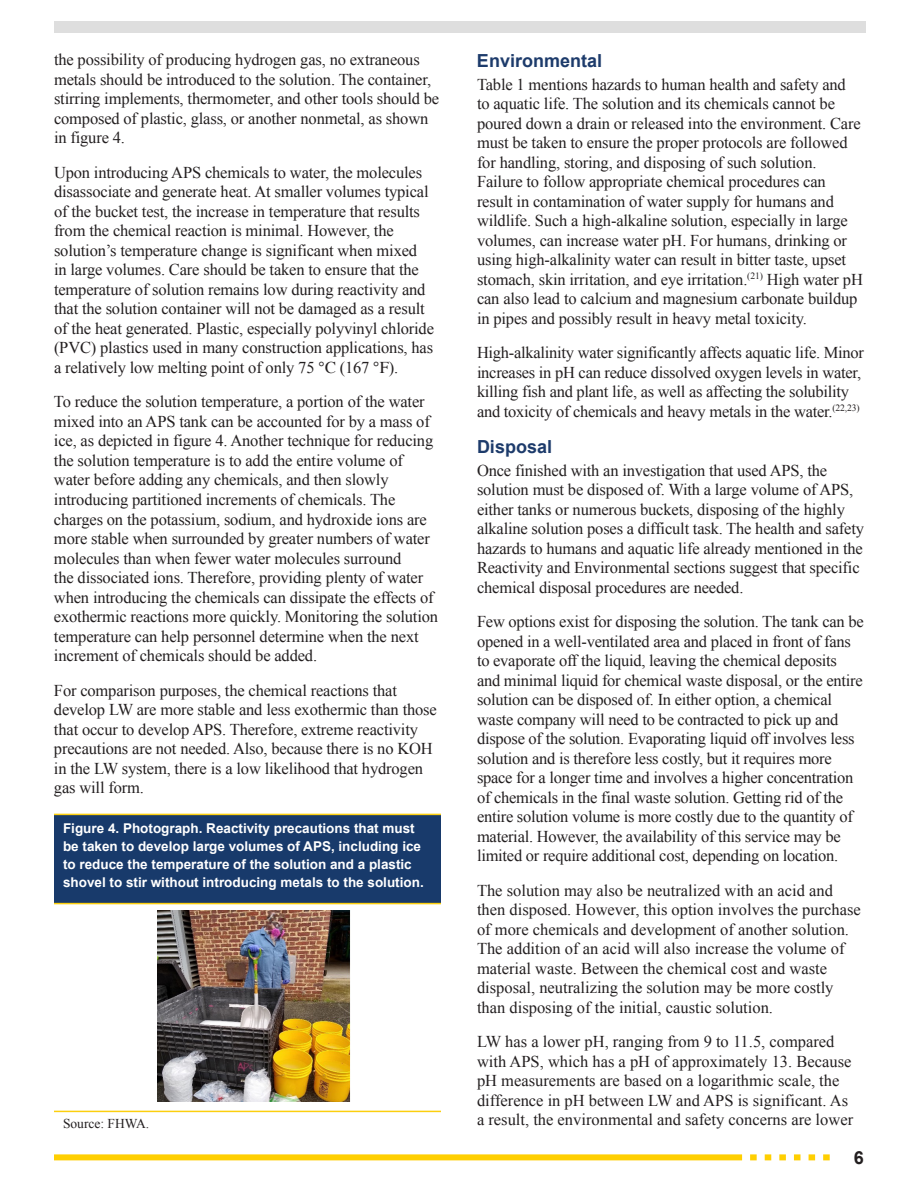
<style>
.page{position:relative;width:918px;height:1188px;background:#fff}
.page>*{position:absolute;margin:0;border:0;box-sizing:border-box;transform-origin:0 0}
.t1{font:700 18px "Arial";color:#1d3b6b}
.t2{font:700 18px "Arial";color:#231f20}
.t3{font:16.5px/19.5px "Times New Roman";letter-spacing:-.01em;color:#231f20}
.t4{font:700 13.5px/18px "Arial";color:#fff}
.t5{font:13.5px "Times New Roman";color:#231f20}
.s1{font-family:"Times"}
</style>
<div class="page">
<div style="left:54px;top:21px;width:812px;height:12px;background:#dedede"></div>
<svg style="left:750px;top:1154px;width:80px;height:6px"></svg>
<div style="left:54px;top:1154px;width:688px;height:6px;background:#ffcf01"></div>
<div style="left:54px;top:814px;width:387px;height:90px;background:#183a6b"></div>
<hr style="left:54px;top:903px;width:387px;height:1px;background:#fccf0e">
<hr style="left:54px;top:814px;width:387px;height:1px;background:#fccf0e">
<hr style="left:54px;top:1111px;width:387px;height:1px;background:#fccf0e">
<img style="left:158px;top:910px;width:193px;height:192px">
<p class="t3" style="left:54px;top:50px;width:387px">the possibility of producing hydrogen gas, no extraneous metals should be introduced to the solution. The container, stirring implements, thermometer, and other tools should be composed of plastic, glass, or another nonmetal, as shown in figure 4.</p>
<p class="t3" style="left:54px;top:162px;width:382px">Upon introducing APS chemicals to water, the molecules disassociate and generate heat. At smaller volumes typical of the bucket test, the increase in temperature that results from the chemical reaction is minimal. However, the solution’s temperature change is significant when mixed<br>in large volumes. Care should be taken to ensure that the temperature of solution remains low during reactivity and that the solution container will not be damaged as a result of the heat generated. Plastic, especially polyvinyl chloride (PVC) plastics used in many construction applications, has a relatively low melting point of only 75 <span class="s1">℃</span> (167 <span class="s1">℉</span>).</p>
<p class="t3" style="left:54px;top:392px;width:386px">To reduce the solution temperature, a portion of the water mixed into an APS tank can be accounted for by a mass of ice, as depicted in figure 4. Another technique for reducing the solution temperature is to add the entire volume of water before adding any chemicals, and then slowly introducing partitioned increments of chemicals. The charges on the potassium, sodium, and hydroxide ions are more stable when surrounded by greater numbers of water molecules than when fewer water molecules surround<br>the dissociated ions. Therefore, providing plenty of water when introducing the chemicals can dissipate the effects of exothermic reactions more quickly. Monitoring the solution temperature can help personnel determine when the next increment of chemicals should be added.</p>
<p class="t3" style="left:54px;top:680px;width:384px">For comparison purposes, the chemical reactions that develop LW are more stable and less exothermic than those that occur to develop APS. Therefore, extreme reactivity precautions are not needed. Also, because there is no KOH in the LW system, there is a low likelihood that hydrogen gas will form.</p>
<p class="t4" style="left:63px;top:820px;width:362px">Figure 4. Photograph. Reactivity precautions that must be taken to develop large volumes of APS, including ice to reduce the temperature of the solution and a plastic shovel to stir without introducing metals to the solution.</p>
<p class="t5" style="left:63px;top:1115px;width:88px">Source: FHWA.</p>
<h2 class="t1" style="left:477px;top:49px;width:127px">Environmental</h2>
<p class="t3" style="left:477px;top:74px;width:387px">Table 1 mentions hazards to human health and safety and<br>to aquatic life. The solution and its chemicals cannot be poured down a drain or released into the environment. Care must be taken to ensure the proper protocols are followed for handling, storing, and disposing of such solution.<br>Failure to follow appropriate chemical procedures can result in contamination of water supply for humans and wildlife. Such a high-alkaline solution, especially in large volumes, can increase water pH. For humans, drinking or using high-alkalinity water can result in bitter taste, upset stomach, skin irritation, and eye irritation.<sup>(21)</sup> High water pH can also lead to calcium and magnesium carbonate buildup in pipes and possibly result in heavy metal toxicity.</p>
<p class="t3" style="left:477px;top:343px;width:389px">High-alkalinity water significantly affects aquatic life. Minor increases in pH can reduce dissolved oxygen levels in water, killing fish and plant life, as well as affecting the solubility and toxicity of chemicals and heavy metals in the water.<sup>(22,23)</sup></p>
<h2 class="t1" style="left:477px;top:435px;width:77px">Disposal</h2>
<p class="t3" style="left:477px;top:460px;width:389px">Once finished with an investigation that used APS, the solution must be disposed of. With a large volume of APS, either tanks or numerous buckets, disposing of the highly alkaline solution poses a difficult task. The health and safety hazards to humans and aquatic life already mentioned in the Reactivity and Environmental sections suggest that specific chemical disposal procedures are needed.</p>
<p class="t3" style="left:477px;top:612px;width:388px">Few options exist for disposing the solution. The tank can be opened in a well-ventilated area and placed in front of fans to evaporate off the liquid, leaving the chemical deposits and minimal liquid for chemical waste disposal, or the entire solution can be disposed of. In either option, a chemical waste company will need to be contracted to pick up and dispose of the solution. Evaporating liquid off involves less solution and is therefore less costly, but it requires more space for a longer time and involves a higher concentration of chemicals in the final waste solution. Getting rid of the entire solution volume is more costly due to the quantity of material. However, the availability of this service may be limited or require additional cost, depending on location.</p>
<p class="t3" style="left:477px;top:880px;width:385px">The solution may also be neutralized with an acid and then disposed. However, this option involves the purchase of more chemicals and development of another solution.<br>The addition of an acid will also increase the volume of material waste. Between the chemical cost and waste disposal, neutralizing the solution may be more costly than disposing of the initial, caustic solution.</p>
<p class="t3" style="left:477px;top:1032px;width:378px">LW has a lower pH, ranging from 9 to 11.5, compared with APS, which has a pH of approximately 13. Because pH measurements are based on a logarithmic scale, the difference in pH between LW and APS is significant. As a result, the environmental and safety concerns are lower</p>
<p class="t2" style="left:854px;top:1146px;width:12px">6</p>
</div>
